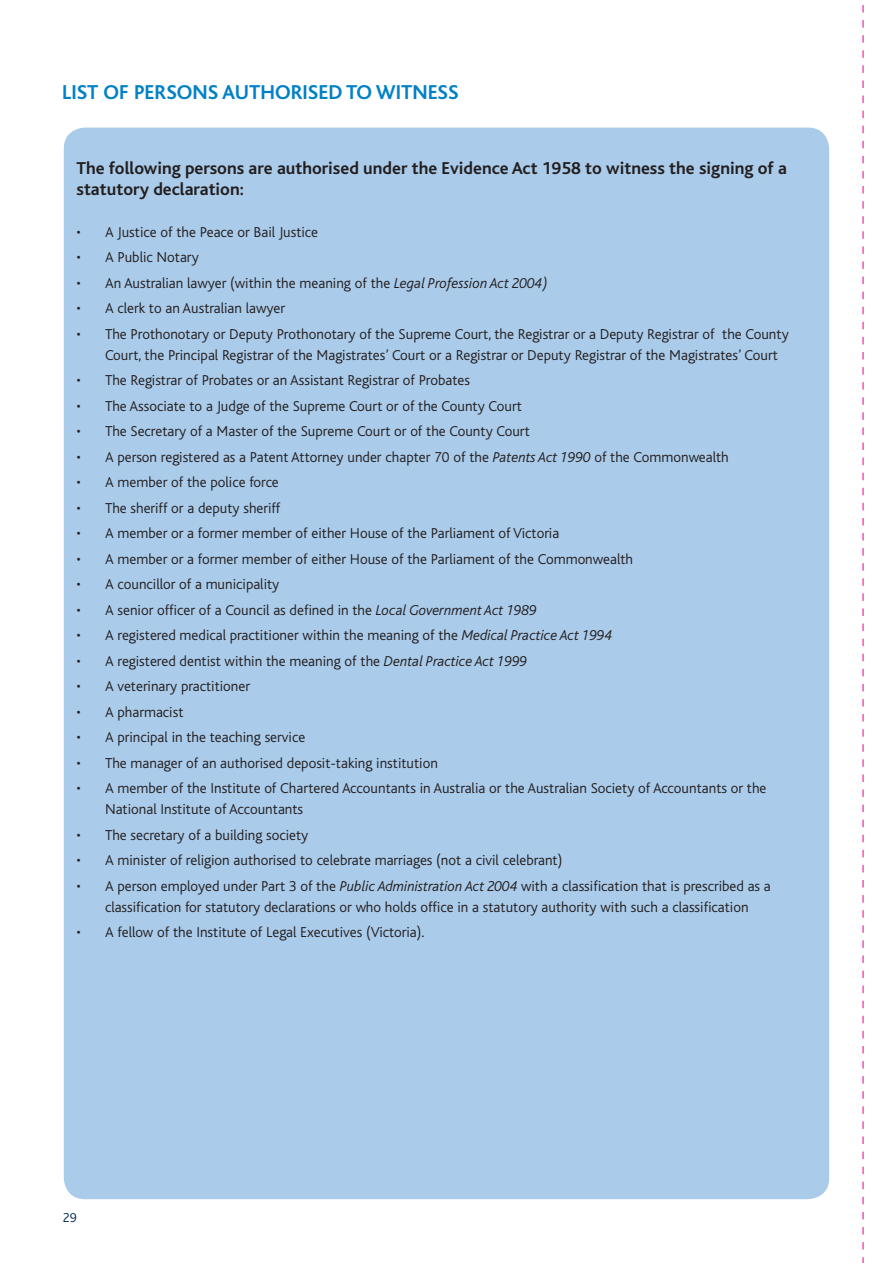
<style>
.page{position:relative;width:893px;height:1263px;background:#fff}
.page>*{position:absolute;margin:0;border:0;box-sizing:border-box;transform-origin:0 0}
.t1{font:700 21px "Bliss";color:#0081c6}
.t2{font:700 18px/21px "Bliss";color:#231f20}
.t3{font:300 15px/21px "Bliss";color:#231f20}
.t4{font:300 13.5px "Bliss";color:#002a5c}
.s1{font-style:italic}
</style>
<div class="page">
<div style="left:64px;top:128px;width:765px;height:1071px;background:#aacbe9;border-radius:21px"></div>
<svg style="left:863px;top:5px;width:1px;height:1258px"></svg>
<h1 class="t1" style="left:62px;top:84px;width:398px">LIST OF PERSONS AUTHORISED TO WITNESS</h1>
<p class="t2" style="left:77px;top:159px;width:712px">The following persons are authorised under the Evidence Act 1958 to witness the signing of a statutory declaration:</p>
<p class="t3" style="left:77px;top:222px;width:243px">• A Justice of the Peace or Bail Justice</p>
<p class="t3" style="left:77px;top:247px;width:124px">• A Public Notary</p>
<p class="t3" style="left:77px;top:273px;width:473px">• An Australian lawyer (within the meaning of the <span class="s1">Legal Profession Act 2004)</span></p>
<p class="t3" style="left:77px;top:298px;width:210px">• A clerk to an Australian lawyer</p>
<p class="t3" style="left:105px;top:324px;width:685px;text-indent:-29px">• The Prothonotary or Deputy Prothonotary of the Supreme Court, the Registrar or a Deputy Registrar of the County<br>Court, the Principal Registrar of the Magistrates’ Court or a Registrar or Deputy Registrar of the Magistrates’ Court</p>
<p class="t3" style="left:77px;top:370px;width:395px">• The Registrar of Probates or an Assistant Registrar of Probates</p>
<p class="t3" style="left:77px;top:396px;width:447px">• The Associate to a Judge of the Supreme Court or of the County Court</p>
<p class="t3" style="left:77px;top:421px;width:455px">• The Secretary of a Master of the Supreme Court or of the County Court</p>
<p class="t3" style="left:77px;top:447px;width:654px">• A person registered as a Patent Attorney under chapter 70 of the <span class="s1">Patents Act 1990</span> of the Commonwealth</p>
<p class="t3" style="left:77px;top:472px;width:204px">• A member of the police force</p>
<p class="t3" style="left:77px;top:498px;width:205px">• The sheriff or a deputy sheriff</p>
<p class="t3" style="left:77px;top:523px;width:484px">• A member or a former member of either House of the Parliament of Victoria</p>
<p class="t3" style="left:77px;top:549px;width:558px">• A member or a former member of either House of the Parliament of the Commonwealth</p>
<p class="t3" style="left:77px;top:574px;width:204px">• A councillor of a municipality</p>
<p class="t3" style="left:77px;top:600px;width:462px">• A senior officer of a Council as defined in the <span class="s1">Local Government Act 1989</span></p>
<p class="t3" style="left:77px;top:625px;width:537px">• A registered medical practitioner within the meaning of the <span class="s1">Medical Practice Act 1994</span></p>
<p class="t3" style="left:77px;top:651px;width:452px">• A registered dentist within the meaning of the <span class="s1">Dental Practice Act 1999</span></p>
<p class="t3" style="left:77px;top:676px;width:175px">• A veterinary practitioner</p>
<p class="t3" style="left:77px;top:702px;width:108px">• A pharmacist</p>
<p class="t3" style="left:77px;top:727px;width:230px">• A principal in the teaching service</p>
<p class="t3" style="left:77px;top:753px;width:363px">• The manager of an authorised deposit-taking institution</p>
<p class="t3" style="left:105px;top:778px;width:663px;text-indent:-28px">• A member of the Institute of Chartered Accountants in Australia or the Australian Society of Accountants or the<br>National Institute of Accountants</p>
<p class="t3" style="left:77px;top:825px;width:233px">• The secretary of a building society</p>
<p class="t3" style="left:77px;top:850px;width:487px">• A minister of religion authorised to celebrate marriages (not a civil celebrant)</p>
<p class="t3" style="left:77px;top:876px;width:696px;text-align:center">• A person employed under Part 3 of the <span class="s1">Public Administration Act 2004</span> with a classification that is prescribed as a classification for statutory declarations or who holds office in a statutory authority with such a classification</p>
<p class="t3" style="left:77px;top:922px;width:349px">• A fellow of the Institute of Legal Executives (Victoria).</p>
<p class="t4" style="left:63px;top:1211px;width:15px">29</p>
</div>
